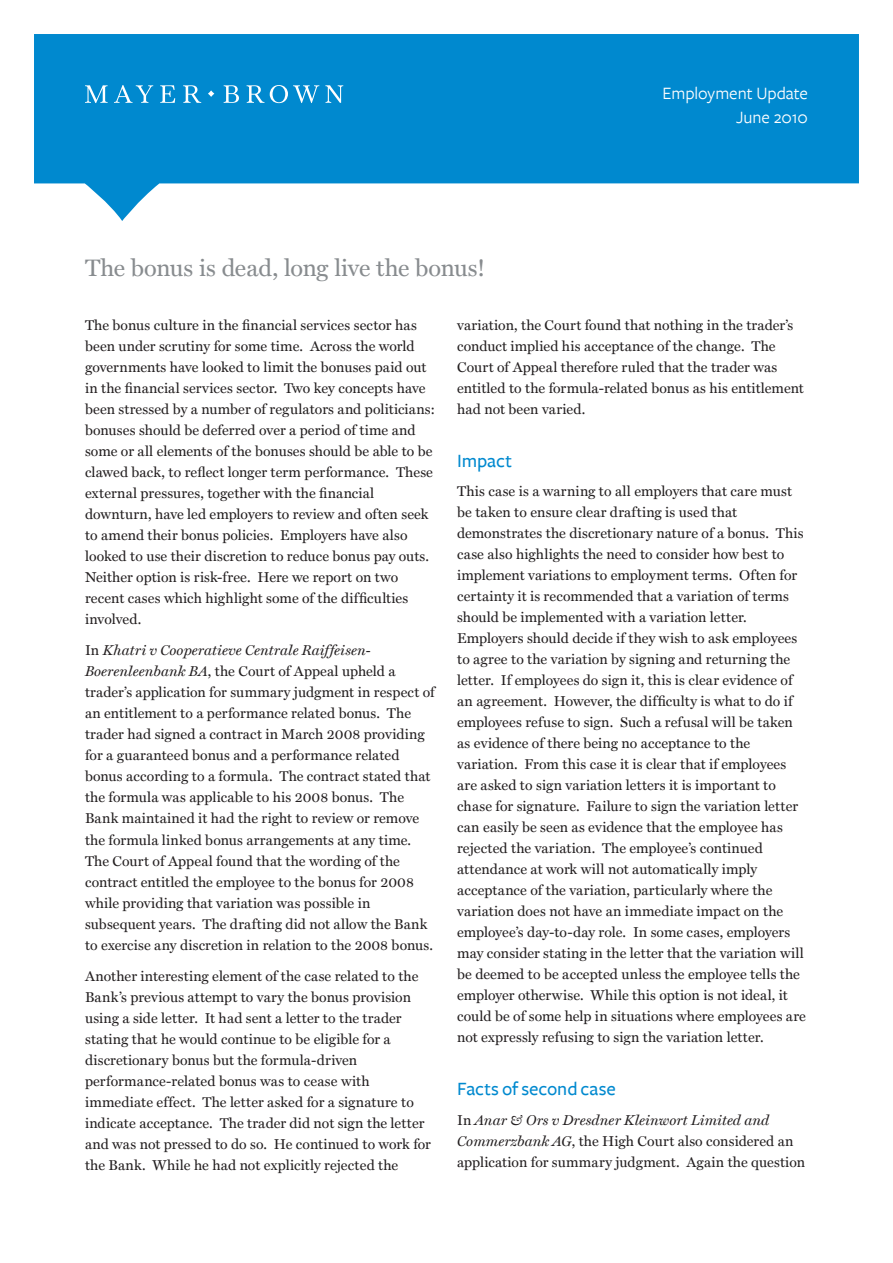
<style>
.page{position:relative;width:893px;height:1263px;background:#fff}
.page>*{position:absolute;margin:0;border:0;box-sizing:border-box;transform-origin:0 0}
.t1{font:24px "Miller Text";letter-spacing:-.01em;color:#888c8f}
.t2{font:500 19.5px "Freight Sans";color:#0089cf}
.t3{font:18px/24px "Freight Sans";letter-spacing:-.005em;color:#fff;text-align:right}
.t4{font:14.25px/21px "Miller Text";letter-spacing:.005em;color:#231f20}
.s1{font-style:italic}
</style>
<div class="page">
<svg style="left:34px;top:34px;width:825px;height:187px;fill:#0089cf"></svg>
<svg style="left:85px;top:85px;width:258px;height:18px;background:#38a2d9"></svg>
<p class="t3" style="left:663px;top:82px;width:147px">Employment Update<br>June 2010</p>
<h1 class="t1" style="left:85px;top:254px;width:402px">The bonus is dead, long live the bonus!</h1>
<p class="t4" style="left:85px;top:314px;width:352px">The bonus culture in the financial services sector has been under scrutiny for some time. Across the world governments have looked to limit the bonuses paid out in the financial services sector. Two key concepts have been stressed by a number of regulators and politicians: bonuses should be deferred over a period of time and some or all elements of the bonuses should be able to be clawed back, to reflect longer term performance. These external pressures, together with the financial downturn, have led employers to review and often seek to amend their bonus policies. Employers have also looked to use their discretion to reduce bonus pay outs.<br>Neither option is risk-free. Here we report on two recent cases which highlight some of the difficulties involved.</p>
<p class="t4" style="left:85px;top:640px;width:351px">In <span class="s1">Khatri v Cooperatieve Centrale Raiffeisen-Boerenleenbank BA</span>, the Court of Appeal upheld a trader’s application for summary judgment in respect of an entitlement to a performance related bonus. The trader had signed a contract in March 2008 providing for a guaranteed bonus and a performance related bonus according to a formula. The contract stated that the formula was applicable to his 2008 bonus. The Bank maintained it had the right to review or remove the formula linked bonus arrangements at any time.<br>The Court of Appeal found that the wording of the contract entitled the employee to the bonus for 2008 while providing that variation was possible in subsequent years. The drafting did not allow the Bank to exercise any discretion in relation to the 2008 bonus.</p>
<p class="t4" style="left:85px;top:965px;width:347px">Another interesting element of the case related to the Bank’s previous attempt to vary the bonus provision using a side letter. It had sent a letter to the trader stating that he would continue to be eligible for a discretionary bonus but the formula-driven performance-related bonus was to cease with immediate effect. The letter asked for a signature to indicate acceptance. The trader did not sign the letter and was not pressed to do so. He continued to work for the Bank. While he had not explicitly rejected the</p>
<p class="t4" style="left:457px;top:314px;width:348px">variation, the Court found that nothing in the trader’s conduct implied his acceptance of the change. The Court of Appeal therefore ruled that the trader was entitled to the formula-related bonus as his entitlement had not been varied.</p>
<h2 class="t2" style="left:457px;top:450px;width:56px">Impact</h2>
<p class="t4" style="left:457px;top:481px;width:350px">This case is a warning to all employers that care must be taken to ensure clear drafting is used that demonstrates the discretionary nature of a bonus. This case also highlights the need to consider how best to implement variations to employment terms. Often for certainty it is recommended that a variation of terms should be implemented with a variation letter.<br>Employers should decide if they wish to ask employees to agree to the variation by signing and returning the letter. If employees do sign it, this is clear evidence of an agreement. However, the difficulty is what to do if employees refuse to sign. Such a refusal will be taken as evidence of there being no acceptance to the variation. From this case it is clear that if employees are asked to sign variation letters it is important to chase for signature. Failure to sign the variation letter can easily be seen as evidence that the employee has rejected the variation. The employee’s continued attendance at work will not automatically imply acceptance of the variation, particularly where the variation does not have an immediate impact on the employee’s day-to-day role. In some cases, employers may consider stating in the letter that the variation will be deemed to be accepted unless the employee tells the employer otherwise. While this option is not ideal, it could be of some help in situations where employees are not expressly refusing to sign the variation letter.</p>
<h2 class="t2" style="left:457px;top:1078px;width:160px">Facts of second case</h2>
<p class="t4" style="left:457px;top:1109px;width:350px">In <span class="s1">Anar &amp; Ors v Dresdner Kleinwort Limited and<br>Commerzbank AG</span>, the High Court also considered an application for summary judgment. Again the question</p>
</div>
